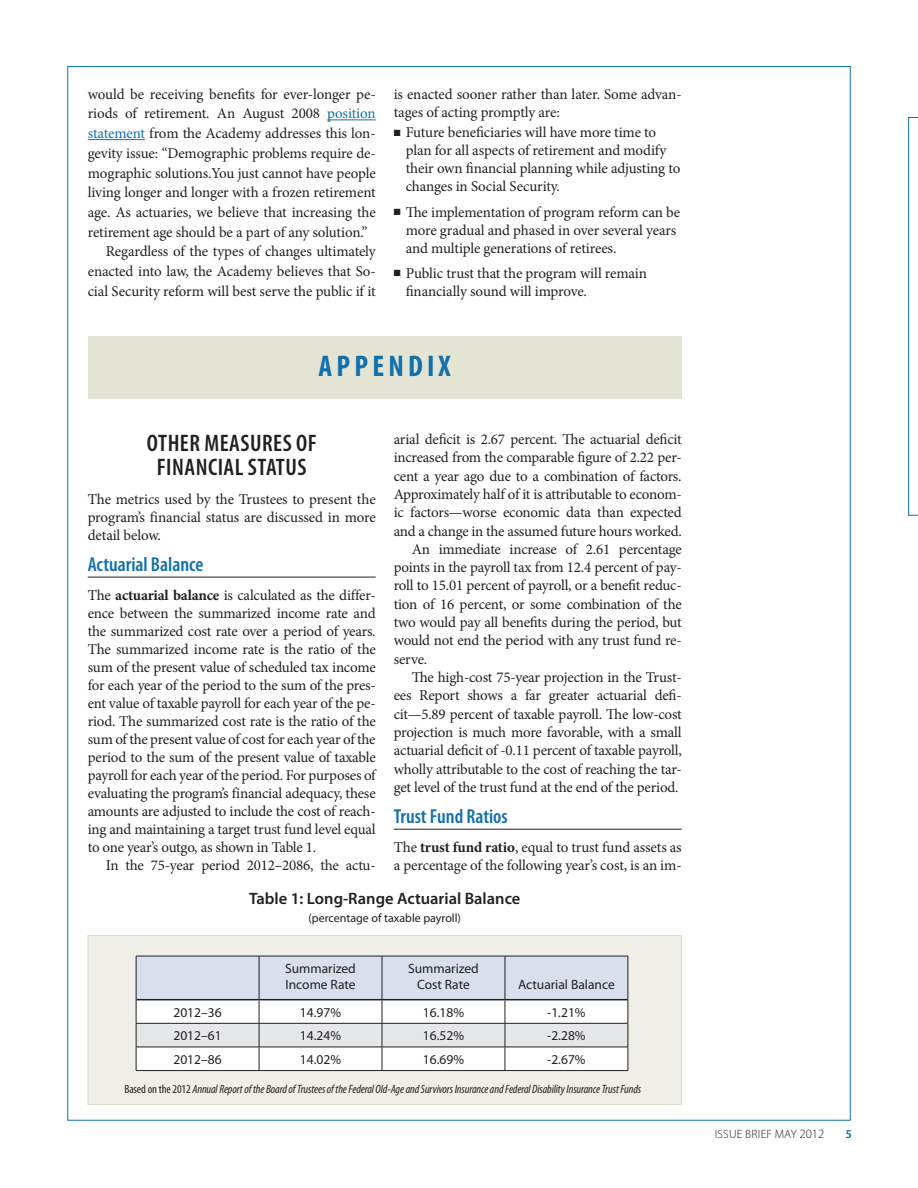
<style>
.page{position:relative;width:918px;height:1188px;background:#fff}
.page>*{position:absolute;margin:0;border:0;box-sizing:border-box;transform-origin:0 0}
.Subhead_major{font:700 condensed 30px "Myriad Pro";letter-spacing:.14em;color:#1170ab}
.Subhead_major-2{font:600 condensed 24px/24px "Myriad Pro";letter-spacing:.02em;color:#231f20;text-align:center}
.Subhead_Underline{font:600 condensed 20.25px "Myriad Pro";color:#1170ab}
.Table_title{font:600 16.5px "Myriad Pro";color:#231f20}
.Body_Text{font:15px/18.3px "Minion Pro";letter-spacing:-.015em;color:#231f20;text-align:justify}
.Body_Text_First_Para{font:15px/18px "Minion Pro";letter-spacing:-.02em;color:#231f20;text-align:justify}
.Bullets_no_indent{font:15px/18px "Minion Pro";letter-spacing:-.01em;color:#231f20}
.Table_text{font:13.5px/16.5px "Myriad Pro";color:#231f20}
.References{font:italic condensed 12px "Myriad Pro";letter-spacing:-.01em;color:#231f20}
.Table_title-2{font:12px "Myriad Pro";color:#231f20}
.t1{font:300 12px "Myriad Pro";letter-spacing:.02em;color:#231f20}
.t2{font:600 12px "Myriad Pro";color:#1170ab}
.s1{color:#1170ab}
.s2{font-weight:700}
.s3{font-style:normal}
.s4{font-size:12.75px}
</style>
<div class="page">
<svg style="left:908px;top:117px;width:10px;height:399px"></svg>
<div style="left:88px;top:935px;width:594px;height:170px;background:#f0efe7;border:1px solid #dddbc8"></div>
<svg style="left:136px;top:956px;width:493px;height:115px"></svg>
<hr style="left:136px;top:1070px;width:123px;height:1px;background:#231f20">
<hr style="left:259px;top:1070px;width:123px;height:1px;background:#231f20">
<hr style="left:382px;top:1070px;width:123px;height:1px;background:#231f20">
<hr style="left:505px;top:1070px;width:123px;height:1px;background:#231f20">
<hr style="left:136px;top:999px;width:123px;height:1px;background:#231f20">
<hr style="left:259px;top:999px;width:123px;height:1px;background:#231f20">
<hr style="left:382px;top:999px;width:123px;height:1px;background:#231f20">
<hr style="left:505px;top:999px;width:123px;height:1px;background:#231f20">
<div style="left:88px;top:336px;width:594px;height:63px;background:#e4e4d5"></div>
<hr style="left:327px;top:120px;width:49px;height:1px;background:#1170ab">
<hr style="left:88px;top:139px;width:57px;height:1px;background:#1170ab">
<hr style="left:88px;top:577px;width:288px;height:1px;background:#231f20">
<hr style="left:394px;top:829px;width:288px;height:1px;background:#231f20">
<p class="Body_Text" style="left:88px;top:84px;width:290px;line-height:19.8px">would be receiving benefits for ever-longer pe&shy;riods of retirement. An August 2008 <span class="s1">position statement</span> from the Academy addresses this lon&shy;gevity issue: “Demographic problems require de&shy;mographic solutions.You just cannot have people living longer and longer with a frozen retirement age. As actuaries, we believe that increasing the retirement age should be a part of any solution.”</p>
<p class="Body_Text" style="left:88px;top:242px;width:290px;line-height:19.8px;text-indent:18px">Regardless of the types of changes ultimately enacted into law, the Academy believes that So&shy;cial Security reform will best serve the public if it</p>
<p class="Body_Text" style="left:394px;top:85px;width:290px">is enacted sooner rather than later. Some advan&shy;tages of acting promptly are:</p>
<p class="Bullets_no_indent" style="left:406px;top:124px;width:276px;text-indent:-12px">■ Future beneficiaries will have more time to plan for all aspects of retirement and modify their own financial planning while adjusting to changes in Social Security.</p>
<p class="Bullets_no_indent" style="left:406px;top:203px;width:276px;text-indent:-12px">■ The implementation of program reform can be more gradual and phased in over several years and multiple generations of retirees.</p>
<p class="Bullets_no_indent" style="left:406px;top:264px;width:243px;text-indent:-12px">■ Public trust that the program will remain financially sound will improve.</p>
<p class="Subhead_major" style="left:319px;top:348px;width:134px">APPENDIX</p>
<p class="Subhead_major-2" style="left:147px;top:432px;width:171px">OTHER MEASURES OF<br>FINANCIAL STATUS</p>
<p class="Body_Text_First_Para" style="left:88px;top:490px;width:289px">The metrics used by the Trustees to present the program’s financial status are discussed in more detail below.</p>
<p class="Subhead_Underline" style="left:88px;top:553px;width:117px">Actuarial Balance</p>
<p class="Body_Text_First_Para" style="left:88px;top:586px;width:290px">The <span class="s2">actuarial balance</span> is calculated as the differ&shy;ence between the summarized income rate and the summarized cost rate over a period of years.<br>The summarized income rate is the ratio of the sum of the present value of scheduled tax income for each year of the period to the sum of the pres&shy;ent value of taxable payroll for each year of the pe&shy;riod. The summarized cost rate is the ratio of the sum of the present value of cost for each year of the period to the sum of the present value of taxable payroll for each year of the period. For purposes of evaluating the program’s financial adequacy, these amounts are adjusted to include the cost of reach&shy;ing and maintaining a target trust fund level equal to one year’s outgo, as shown in Table 1.</p>
<p class="Body_Text" style="left:106px;top:857px;width:271px">In the 75-year period 2012–2086, the actu-</p>
<p class="Body_Text" style="left:394px;top:430px;width:290px">arial deficit is 2.67 percent. The actuarial deficit increased from the comparable figure of 2.22 per&shy;cent a year ago due to a combination of factors.<br>Approximately half of it is attributable to econom&shy;ic factors—worse economic data than expected and a change in the assumed future hours worked.</p>
<p class="Body_Text" style="left:394px;top:540px;width:290px;text-indent:18px">An immediate increase of 2.61 percentage points in the payroll tax from 12.4 percent of pay&shy;roll to 15.01 percent of payroll, or a benefit reduc&shy;tion of 16 percent, or some combination of the two would pay all benefits during the period, but would not end the period with any trust fund re&shy;serve.</p>
<p class="Body_Text" style="left:394px;top:668px;width:290px;text-indent:18px">The high-cost 75-year projection in the Trust&shy;ees Report shows a far greater actuarial defi&shy;cit—5.89 percent of taxable payroll. The low-cost projection is much more favorable, with a small actuarial deficit of -0.11 percent of taxable payroll, wholly attributable to the cost of reaching the tar&shy;get level of the trust fund at the end of the period.</p>
<p class="Subhead_Underline" style="left:394px;top:806px;width:116px">Trust Fund Ratios</p>
<p class="Body_Text_First_Para" style="left:394px;top:838px;width:290px">The <span class="s2">trust fund ratio</span>, equal to trust fund assets as a percentage of the following year’s cost, is an im-</p>
<p class="Table_title" style="left:249px;top:888px;width:273px">Table 1: Long-Range Actuarial Balance</p>
<p class="Table_title-2" style="left:308px;top:911px;width:154px">(percentage of taxable payroll)</p>
<p class="Table_text" style="left:285px;top:960px;width:72px">Summarized<br>Income Rate</p>
<p class="Table_text" style="left:408px;top:960px;width:72px;text-align:center">Summarized<br>Cost Rate</p>
<p class="Table_text" style="left:518px;top:976px;width:98px">Actuarial Balance</p>
<p class="Table_text" style="left:173px;top:1004px;width:50px">2012–36</p>
<p class="Table_text" style="left:300px;top:1004px;width:43px">14.97%</p>
<p class="Table_text" style="left:423px;top:1004px;width:43px">16.18%</p>
<p class="Table_text" style="left:547px;top:1004px;width:40px">-1.21%</p>
<p class="Table_text" style="left:173px;top:1027px;width:50px">2012–61</p>
<p class="Table_text" style="left:300px;top:1027px;width:43px">14.24%</p>
<p class="Table_text" style="left:423px;top:1027px;width:43px">16.52%</p>
<p class="Table_text" style="left:547px;top:1027px;width:40px">-2.28%</p>
<p class="Table_text" style="left:173px;top:1051px;width:50px">2012–86</p>
<p class="Table_text" style="left:300px;top:1051px;width:43px">14.02%</p>
<p class="Table_text" style="left:423px;top:1051px;width:43px">16.69%</p>
<p class="Table_text" style="left:547px;top:1051px;width:40px">-2.67%</p>
<p class="References" style="left:124px;top:1082px;width:518px"><span class="s3">Based on the 2012</span> Annual Report of the Board of Trustees of the Federal Old-Age and Survivors Insurance and Federal Disability Insurance Trust Funds</p>
<p class="t1" style="left:715px;top:1127px;width:111px">ISSUE BRIEF MAY <span class="s4">2012</span></p>
<p class="t2" style="left:846px;top:1126px;width:8px">5</p>
</div>
